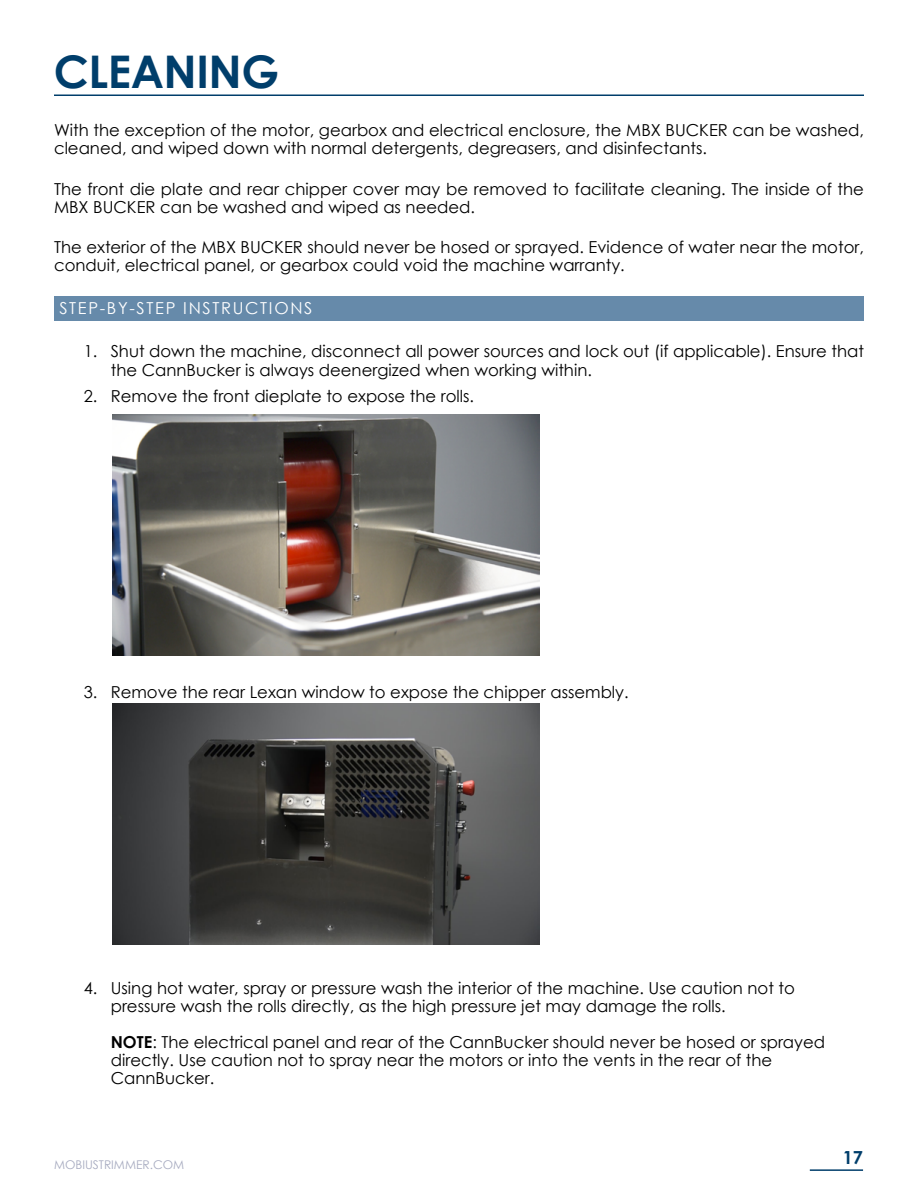
<style>
.page{position:relative;width:918px;height:1188px;background:#fff}
.page>*{position:absolute;margin:0;border:0;box-sizing:border-box;transform-origin:0 0}
.t1{font:700 45px "Century Gothic";letter-spacing:-.01em;color:#003e6b}
.t2{font:700 18px "Century Gothic";color:#003e6b}
.t3{font:16.5px/18px "Century Gothic";color:#000}
.t4{font:16.5px "Century Gothic";letter-spacing:.1em;color:#fff}
.t5{font:12px "Century Gothic";color:#a7abc0}
.s1{font-weight:700}
</style>
<div class="page">
<hr style="left:810px;top:1169px;width:53px;height:2px;background:#003e6b">
<hr style="left:54px;top:94px;width:810px;height:2px;background:#003e6b">
<div style="left:54px;top:296px;width:810px;height:25px;background:#668aaa"></div>
<img style="left:112px;top:415px;width:428px;height:240px">
<img style="left:112px;top:704px;width:428px;height:240px">
<h1 class="t1" style="left:54px;top:37px;width:227px">CLEANING</h1>
<p class="t3" style="left:54px;top:121px;width:811px">With the exception of the motor, gearbox and electrical enclosure, the MBX BUCKER can be washed, cleaned, and wiped down with normal detergents, degreasers, and disinfectants.</p>
<p class="t3" style="left:54px;top:180px;width:812px">The front die plate and rear chipper cover may be removed to facilitate cleaning. The inside of the<br>MBX BUCKER can be washed and wiped as needed.</p>
<p class="t3" style="left:54px;top:238px;width:812px">The exterior of the MBX BUCKER should never be hosed or sprayed. Evidence of water near the motor, conduit, electrical panel, or gearbox could void the machine warranty.</p>
<p class="t4" style="left:59px;top:297px;width:255px">STEP-BY-STEP INSTRUCTIONS</p>
<p class="t3" style="left:111px;top:341px;width:755px;line-height:19px;text-indent:-27px">1. Shut down the machine, disconnect all power sources and lock out (if applicable). Ensure that the CannBucker is always deenergized when working within.</p>
<p class="t3" style="left:84px;top:387px;width:392px">2. Remove the front dieplate to expose the rolls.</p>
<p class="t3" style="left:84px;top:683px;width:546px">3. Remove the rear Lexan window to expose the chipper assembly.</p>
<p class="t3" style="left:111px;top:979px;width:686px;text-indent:-27px">4. Using hot water, spray or pressure wash the interior of the machine. Use caution not to pressure wash the rolls directly, as the high pressure jet may damage the rolls.</p>
<p class="t3" style="left:111px;top:1033px;width:716px"><span class="s1">NOTE</span>: The electrical panel and rear of the CannBucker should never be hosed or sprayed directly. Use caution not to spray near the motors or into the vents in the rear of the<br>CannBucker.</p>
<p class="t5" style="left:54px;top:1157px;width:132px">MOBIUSTRIMMER.COM</p>
<p class="t2" style="left:843px;top:1144px;width:22px">17</p>
</div>
